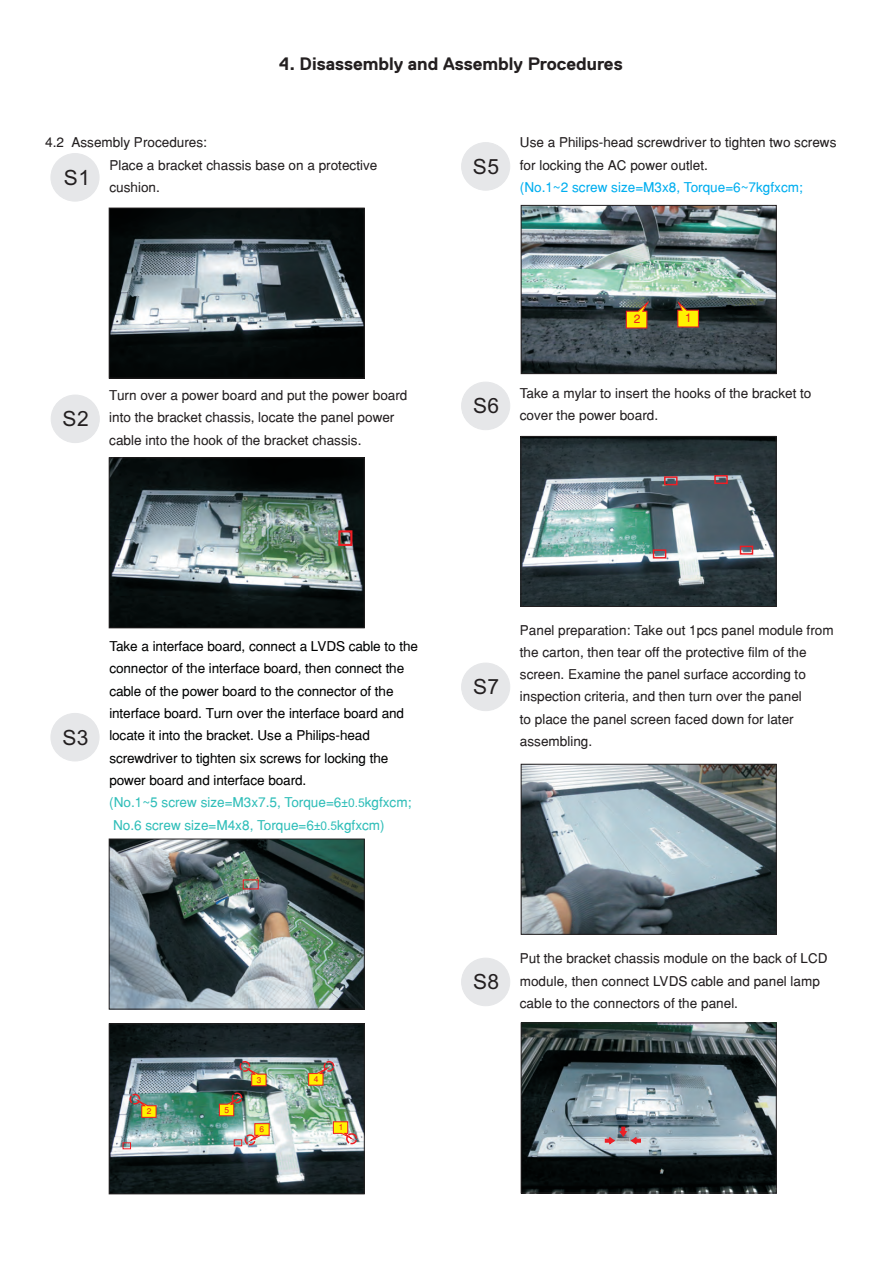
<style>
.page{position:relative;width:893px;height:1263px;background:#fff}
.page>*{position:absolute;margin:0;border:0;box-sizing:border-box;transform-origin:0 0}
.t1{font:21px "Arial";letter-spacing:.03em;color:#231f20}
.t2{font:700 18px "Dell Replica";color:#231f20}
.t3{font:13.5px/22.4px "Helvetica";color:#231f20}
.t4{font:13.5px/22.4px "Helvetica";letter-spacing:-.01em;color:#010202}
.t5{font:13.5px "Helvetica";color:#00aeef}
.t6{font:12px "Helvetica";color:#ee1d23}
.t7{font:8.25px "Helvetica";color:#ee1d23}
.s1{color:#30beb9}
.s2{font-family:"Arial";font-size:12px;color:#30beb9}
</style>
<div class="page">
<img style="left:523px;top:766px;width:251px;height:166px">
<div style="left:521px;top:764px;width:255px;height:170px;border:1px solid #231f20"></div>
<div style="left:461px;top:142px;width:49px;height:48px;background:#e6e7e9;border:1px solid #e6e7e9;border-radius:50%"></div>
<div style="left:461px;top:663px;width:49px;height:48px;background:#e6e7e9;border:1px solid #e6e7e9;border-radius:50%"></div>
<div style="left:461px;top:382px;width:49px;height:48px;background:#e6e7e9;border:1px solid #e6e7e9;border-radius:50%"></div>
<img style="left:523px;top:1025px;width:251px;height:166px">
<div style="left:521px;top:1023px;width:255px;height:170px;border:1px solid #231f20"></div>
<svg style="left:604px;top:1126px;width:37px;height:19px"></svg>
<div style="left:51px;top:395px;width:48px;height:48px;background:#e6e7e9;border:1px solid #e6e7e9;border-radius:50%"></div>
<img style="left:111px;top:210px;width:251px;height:166px">
<div style="left:109px;top:208px;width:255px;height:170px;border:1px solid #231f20"></div>
<div style="left:51px;top:153px;width:48px;height:48px;background:#e6e7e9;border:1px solid #e6e7e9;border-radius:50%"></div>
<img style="left:111px;top:841px;width:251px;height:166px">
<div style="left:109px;top:839px;width:255px;height:170px;border:1px solid #231f20"></div>
<img style="left:111px;top:460px;width:251px;height:166px">
<div style="left:109px;top:458px;width:255px;height:170px;border:1px solid #231f20"></div>
<img style="left:111px;top:1026px;width:251px;height:166px">
<div style="left:109px;top:1024px;width:255px;height:170px;border:1px solid #231f20"></div>
<svg style="left:241px;top:1065px;width:26px;height:21px"></svg>
<div style="left:239px;top:1061px;width:11px;height:11px;border:1px dashed #ee1d23;border-radius:50%"></div>
<svg style="left:308px;top:1064px;width:26px;height:22px"></svg>
<div style="left:338px;top:530px;width:14px;height:16px;border:2px solid #ee1d23"></div>
<div style="left:51px;top:713px;width:48px;height:48px;background:#e6e7e9;border:1px solid #e6e7e9;border-radius:50%"></div>
<svg style="left:244px;top:1123px;width:26px;height:22px"></svg>
<div style="left:245px;top:1134px;width:11px;height:11px;border:1px dashed #ee1d23;border-radius:50%"></div>
<svg style="left:131px;top:1096px;width:26px;height:22px"></svg>
<div style="left:129px;top:1094px;width:11px;height:11px;border:1px dashed #ee1d23;border-radius:50%"></div>
<svg style="left:219px;top:1095px;width:25px;height:21px"></svg>
<div style="left:324px;top:1061px;width:10px;height:11px;border:1px dashed #ee1d23;border-radius:50%"></div>
<div style="left:232px;top:1092px;width:10px;height:11px;border:1px dashed #ee1d23;border-radius:50%"></div>
<div style="left:123px;top:1142px;width:8px;height:7px;border:1px solid #ee1d23"></div>
<div style="left:234px;top:1139px;width:8px;height:7px;border:1px solid #ee1d23"></div>
<div style="left:346px;top:1133px;width:11px;height:11px;border:1px dashed #ee1d23;border-radius:50%"></div>
<svg style="left:333px;top:1121px;width:25px;height:22px"></svg>
<img style="left:523px;top:207px;width:251px;height:165px">
<div style="left:521px;top:205px;width:255px;height:169px;border:1px solid #231f20"></div>
<svg style="left:626px;top:300px;width:24px;height:29px"></svg>
<svg style="left:677px;top:300px;width:22px;height:28px"></svg>
<div style="left:461px;top:958px;width:49px;height:48px;background:#e6e7e9;border:1px solid #e6e7e9;border-radius:50%"></div>
<div style="left:243px;top:879px;width:16px;height:10px;border:1px solid #ee1d23"></div>
<img style="left:523px;top:438px;width:251px;height:167px">
<div style="left:521px;top:436px;width:255px;height:171px;border:1px solid #231f20"></div>
<div style="left:740px;top:546px;width:13px;height:9px;border:1px solid #ee1d23"></div>
<div style="left:714px;top:475px;width:14px;height:9px;border:1px solid #ee1d23"></div>
<div style="left:664px;top:476px;width:14px;height:9px;border:1px solid #ee1d23"></div>
<div style="left:653px;top:549px;width:13px;height:10px;border:1px solid #ee1d23"></div>
<h2 class="t2" style="left:279px;top:56px;width:345px">4. Disassembly and Assembly Procedures</h2>
<p class="t3" style="left:45px;top:131px;width:163px">4.2 Assembly Procedures:</p>
<h1 class="t1" style="left:64px;top:170px;width:28px">S1</h1>
<p class="t3" style="left:109px;top:155px;width:270px">Place a bracket chassis base on a protective cushion.</p>
<h1 class="t1" style="left:63px;top:411px;width:28px">S2</h1>
<p class="t3" style="left:109px;top:385px;width:300px">Turn over a power board and put the power board into the bracket chassis, locate the panel power cable into the hook of the bracket chassis.</p>
<h1 class="t1" style="left:473px;top:159px;width:28px">S5</h1>
<p class="t3" style="left:520px;top:133px;width:318px">Use a Philips-head screwdriver to tighten two screws for locking the AC power outlet.</p>
<p class="t5" style="left:520px;top:182px;width:284px">(No.1~2 screw size=M3x8, Torque=6~7kgfxcm;</p>
<p class="t6" style="left:634px;top:314px;width:8px">2</p>
<p class="t6" style="left:685px;top:313px;width:8px">1</p>
<h1 class="t1" style="left:473px;top:398px;width:28px">S6</h1>
<p class="t3" style="left:520px;top:383px;width:293px">Take a mylar to insert the hooks of the bracket to cover the power board.</p>
<h1 class="t1" style="left:62px;top:729px;width:28px">S3</h1>
<p class="t4" style="left:109px;top:636px;width:310px">Take a interface board, connect a LVDS cable to the connector of the interface board, then connect the cable of the power board to the connector of the interface board. Turn over the interface board and locate it into the bracket. Use a Philips-head screwdriver to tighten six screws for locking the power board and interface board.<br><span class="s1">(No.1~5 screw size=M3x7.5, Torque=6</span><span class="s2">±0.5</span><span class="s1">kgfxcm; No.6 screw size=M4x8, Torque=6</span><span class="s2">±0.5</span><span class="s1">kgfxcm)</span></p>
<p class="t7" style="left:147px;top:1108px;width:6px">2</p>
<p class="t7" style="left:225px;top:1106px;width:6px">5</p>
<p class="t7" style="left:257px;top:1076px;width:6px">3</p>
<p class="t7" style="left:314px;top:1076px;width:6px">4</p>
<p class="t7" style="left:260px;top:1126px;width:6px">6</p>
<p class="t7" style="left:339px;top:1124px;width:6px">1</p>
<h1 class="t1" style="left:473px;top:679px;width:28px">S7</h1>
<p class="t3" style="left:520px;top:620px;width:315px">Panel preparation: Take out 1pcs panel module from the carton, then tear off the protective film of the screen. Examine the panel surface according to inspection criteria, and then turn over the panel<br>to place the panel screen faced down for later assembling.</p>
<h1 class="t1" style="left:473px;top:974px;width:28px">S8</h1>
<p class="t3" style="left:520px;top:949px;width:309px">Put the bracket chassis module on the back of LCD module, then connect LVDS cable and panel lamp cable to the connectors of the panel.</p>
</div>
